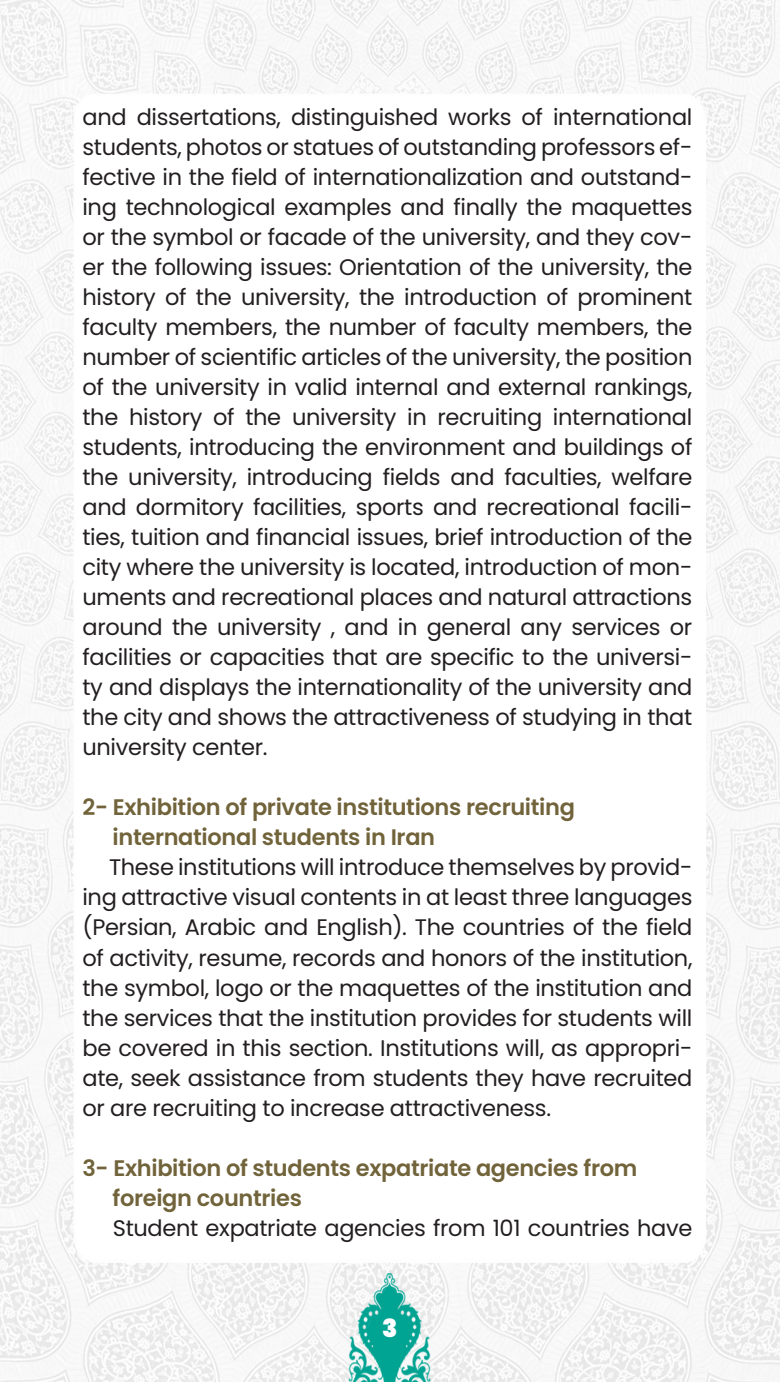
<style>
.page{position:relative;width:780px;height:1382px;background:#fff}
.page>*{position:absolute;margin:0;border:0;box-sizing:border-box;transform-origin:0 0}
.t1{font:900 25px "Poppins Latin";color:#fff}
.t2{font:22.5px/30px "Poppins Latin";letter-spacing:-.015em;color:#231f20;text-align:justify}
.t3{font:600 22.5px "Poppins Latin";letter-spacing:-.015em;color:#71633a}
</style>
<div class="page">
<img style="left:0;top:0;width:779px;height:1382px">
<p class="t2" style="left:82px;top:103px;width:611px">and dissertations, distinguished works of international students, photos or statues of outstanding professors ef&shy;fective in the field of internationalization and outstand&shy;ing technological examples and finally the maquettes or the symbol or facade of the university, and they cov&shy;er the following issues: Orientation of the university, the history of the university, the introduction of prominent faculty members, the number of faculty members, the number of scientific articles of the university, the position of the university in valid internal and external rankings, the history of the university in recruiting international students, introducing the environment and buildings of the university, introducing fields and faculties, welfare and dormitory facilities, sports and recreational facili&shy;ties, tuition and financial issues, brief introduction of the city where the university is located, introduction of mon&shy;uments and recreational places and natural attractions around the university , and in general any services or facilities or capacities that are specific to the universi&shy;ty and displays the internationality of the university and the city and shows the attractiveness of studying in that university center.</p>
<p class="t3" style="left:82px;top:793px;width:494px">2- Exhibition of private institutions recruiting</p>
<p class="t3" style="left:113px;top:823px;width:324px">international students in Iran</p>
<p class="t2" style="left:82px;top:853px;width:611px;text-indent:27px">These institutions will introduce themselves by provid&shy;ing attractive visual contents in at least three languages (Persian, Arabic and English). The countries of the field of activity, resume, records and honors of the institution, the symbol, logo or the maquettes of the institution and the services that the institution provides for students will be covered in this section. Institutions will, as appropri&shy;ate, seek assistance from students they have recruited or are recruiting to increase attractiveness.</p>
<p class="t3" style="left:82px;top:1153px;width:556px">3- Exhibition of students expatriate agencies from</p>
<p class="t3" style="left:113px;top:1183px;width:191px">foreign countries</p>
<p class="t2" style="left:113px;top:1213px;width:581px">Student expatriate agencies from 101 countries have</p>
<p class="t1" style="left:382px;top:1311px;width:17px">3</p>
</div>
